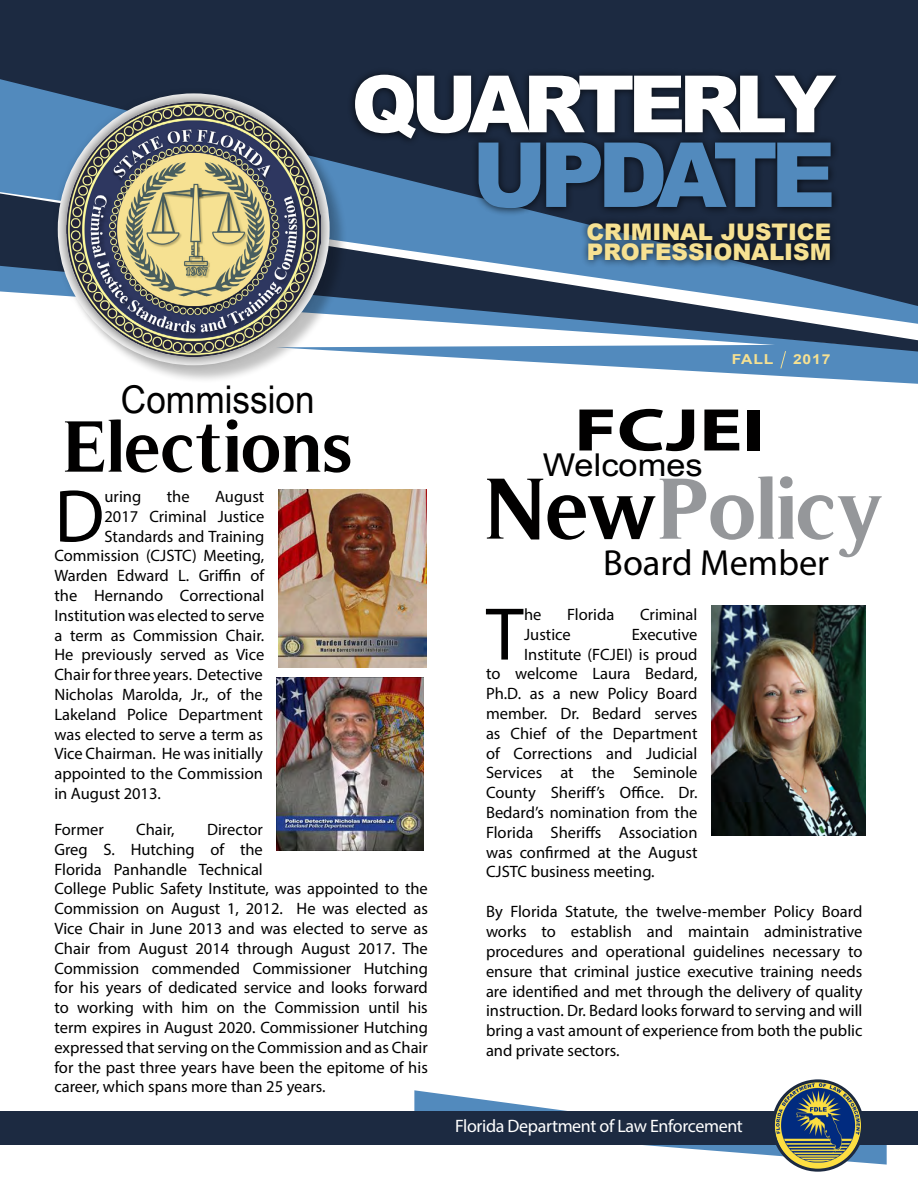
<style>
.page{position:relative;width:918px;height:1188px;background:#fff}
.page>*{position:absolute;margin:0;border:0;box-sizing:border-box;transform-origin:0 0}
.t1{font:900 90px "Arial";letter-spacing:-.08em;color:#528abd}
.t2{font:700 87.75px "Timeless";letter-spacing:-.01em;color:#95979a}
.t3{font:900 79.05px "Arial";letter-spacing:-.08em;color:#fff}
.t4{font:75.3px "Myriad Pro";color:#010000}
.t5{font:700 73.5px "Timeless";color:#010000}
.t6{font:700 60.75px "Myriad Pro";color:#010000;scale:1.33 1}
.t7{font:38.25px "Arial Narrow";color:#010000;scale:1.12 1}
.t8{font:36.45px "Myriad Pro";color:#010000}
.t9{font:31.5px "Arial Narrow";color:#010000;scale:1.33 1}
.t10{font:900 22.8px/20.5px "Arial";color:#f6e192}
.t11{font:18px "Myriad Pro";letter-spacing:-.02em;color:#fff}
.t12{font:16.5px/19.8px "Myriad Pro";color:#010000}
.t13{font:700 13.65px "Arial";letter-spacing:.05em;color:#f6e192;scale:1.15 1}
.s1{color:#010000}
</style>
<div class="page">
<div style="left:0;top:0;width:918px;height:79px;background:#1c2a41"></div>
<svg style="left:0;top:79px;width:918px;height:113px;background:#2c4767"></svg>
<svg style="left:0;top:193px;width:918px;height:151px"></svg>
<div style="left:579px;top:215px;width:259px;height:54px;background:#000;opacity:.75"></div>
<div style="left:347px;top:67px;width:496px;height:79px;background:#000;opacity:.75"></div>
<div style="left:470px;top:134px;width:370px;height:82px;background:#000;opacity:.75"></div>
<div style="left:60px;top:96px;width:288px;height:288px;background:#000;opacity:.25"></div>
<div style="left:52px;top:87px;width:284px;height:284px;background:#000;opacity:.75"></div>
<img style="left:67px;top:102px;width:254px;height:254px">
<svg style="left:276px;top:344px;width:642px;height:40px"></svg>
<svg style="left:414px;top:1090px;width:473px;height:75px"></svg>
<div style="left:0;top:1111px;width:918px;height:34px;background:#1c2a41"></div>
<img style="left:773px;top:1081px;width:89px;height:89px;border-radius:45px">
<div style="left:772px;top:1079px;width:92px;height:93px;border:3px solid #1c2a41;border-radius:50%"></div>
<img style="left:278px;top:490px;width:149px;height:178px">
<img style="left:712px;top:605px;width:154px;height:231px">
<img style="left:276px;top:677px;width:148px;height:174px">
<h3 class="t3" style="left:351px;top:47px;width:486px">QUARTERLY</h3>
<h1 class="t1" style="left:472px;top:109px;width:365px">UPDATE</h1>
<h3 class="t10" style="left:586px;top:221px;width:246px">CRIMINAL JUSTICE<br>PROFESSIONALISM</h3>
<h3 class="t7" style="left:121px;top:371px;width:175px">Commission</h3>
<h3 class="t5" style="left:64px;top:403px;width:291px">Elections</h3>
<h3 class="t4" style="left:54px;top:470px;width:52px">D</h3>
<p class="t12" style="left:105px;top:486px;width:38px">uring</p>
<p class="t12" style="left:167px;top:486px;width:24px">the</p>
<p class="t12" style="left:215px;top:486px;width:51px">August</p>
<p class="t12" style="left:105px;top:506px;width:161px">2017 Criminal Justice</p>
<p class="t12" style="left:105px;top:526px;width:161px">Standards and Training</p>
<p class="t12" style="left:54px;top:546px;width:211px">Commission (CJSTC) Meeting,</p>
<p class="t12" style="left:54px;top:565px;width:212px">Warden Edward L. Griffin of</p>
<p class="t12" style="left:54px;top:585px;width:211px">the Hernando Correctional</p>
<p class="t12" style="left:54px;top:605px;width:211px">Institution was elected to serve</p>
<p class="t12" style="left:54px;top:625px;width:212px">a term as Commission Chair.</p>
<p class="t12" style="left:54px;top:645px;width:212px">He previously served as Vice</p>
<p class="t12" style="left:54px;top:664px;width:210px">Chair for three years. Detective</p>
<p class="t12" style="left:54px;top:684px;width:210px">Nicholas Marolda, Jr., of the</p>
<p class="t12" style="left:54px;top:704px;width:210px">Lakeland Police Department</p>
<p class="t12" style="left:54px;top:724px;width:210px">was elected to serve a term as</p>
<p class="t12" style="left:54px;top:744px;width:210px">Vice Chairman. He was initially</p>
<p class="t12" style="left:54px;top:763px;width:210px">appointed to the Commission</p>
<p class="t12" style="left:54px;top:783px;width:108px">in August 2013.</p>
<p class="t12" style="left:54px;top:819px;width:51px">Former</p>
<p class="t12" style="left:136px;top:819px;width:40px">Chair,</p>
<p class="t12" style="left:54px;top:819px;width:375px;text-indent:153px">Director<br>Greg S. Hutching of the<br>Florida Panhandle Technical<br>College Public Safety Institute, was appointed to the Commission on August 1, 2012. He was elected as Vice Chair in June 2013 and was elected to serve as Chair from August 2014 through August 2017. The Commission commended Commissioner Hutching for his years of dedicated service and looks forward to working with him on the Commission until his term expires in August 2020. Commissioner Hutching expressed that serving on the Commission and as Chair for the past three years have been the epitome of his career, which spans more than 25 years.</p>
<p class="t13" style="left:732px;top:350px;width:38px">FALL</p>
<p class="t13" style="left:793px;top:350px;width:34px">2017</p>
<h3 class="t6" style="left:574px;top:390px;width:145px">FCJEI</h3>
<h3 class="t9" style="left:543px;top:442px;width:122px">Welcomes</h3>
<h2 class="t2" style="left:486px;top:457px;width:401px"><span class="s1">New</span>Policy</h2>
<h3 class="t8" style="left:603px;top:540px;width:228px">Board Member</h3>
<h3 class="t4" style="left:486px;top:588px;width:39px">T</h3>
<p class="t12" style="left:524px;top:604px;width:19px">he</p>
<p class="t12" style="left:567px;top:604px;width:49px">Florida</p>
<p class="t12" style="left:640px;top:604px;width:59px">Criminal</p>
<p class="t12" style="left:524px;top:624px;width:48px">Justice</p>
<p class="t12" style="left:632px;top:624px;width:67px">Executive</p>
<p class="t12" style="left:524px;top:644px;width:175px">Institute (FCJEI) is proud</p>
<p class="t12" style="left:486px;top:664px;width:213px">to welcome Laura Bedard,</p>
<p class="t12" style="left:486px;top:683px;width:213px">Ph.D. as a new Policy Board</p>
<p class="t12" style="left:486px;top:703px;width:213px">member. Dr. Bedard serves</p>
<p class="t12" style="left:486px;top:723px;width:213px">as Chief of the Department</p>
<p class="t12" style="left:486px;top:743px;width:213px">of Corrections and Judicial</p>
<p class="t12" style="left:486px;top:763px;width:213px">Services at the Seminole</p>
<p class="t12" style="left:486px;top:782px;width:213px">County Sheriff’s Office. Dr.</p>
<p class="t12" style="left:486px;top:802px;width:213px">Bedard’s nomination from the</p>
<p class="t12" style="left:486px;top:822px;width:213px">Florida Sheriffs Association</p>
<p class="t12" style="left:486px;top:842px;width:213px">was confirmed at the August</p>
<p class="t12" style="left:486px;top:862px;width:170px">CJSTC business meeting.</p>
<p class="t12" style="left:486px;top:902px;width:378px;text-align:justify">By Florida Statute, the twelve-member Policy Board works to establish and maintain administrative procedures and operational guidelines necessary to ensure that criminal justice executive training needs are identified and met through the delivery of quality instruction. Dr. Bedard looks forward to serving and will bring a vast amount of experience from both the public and private sectors.</p>
<p class="t11" style="left:455px;top:1115px;width:289px">Florida Department of Law Enforcement</p>
</div>
